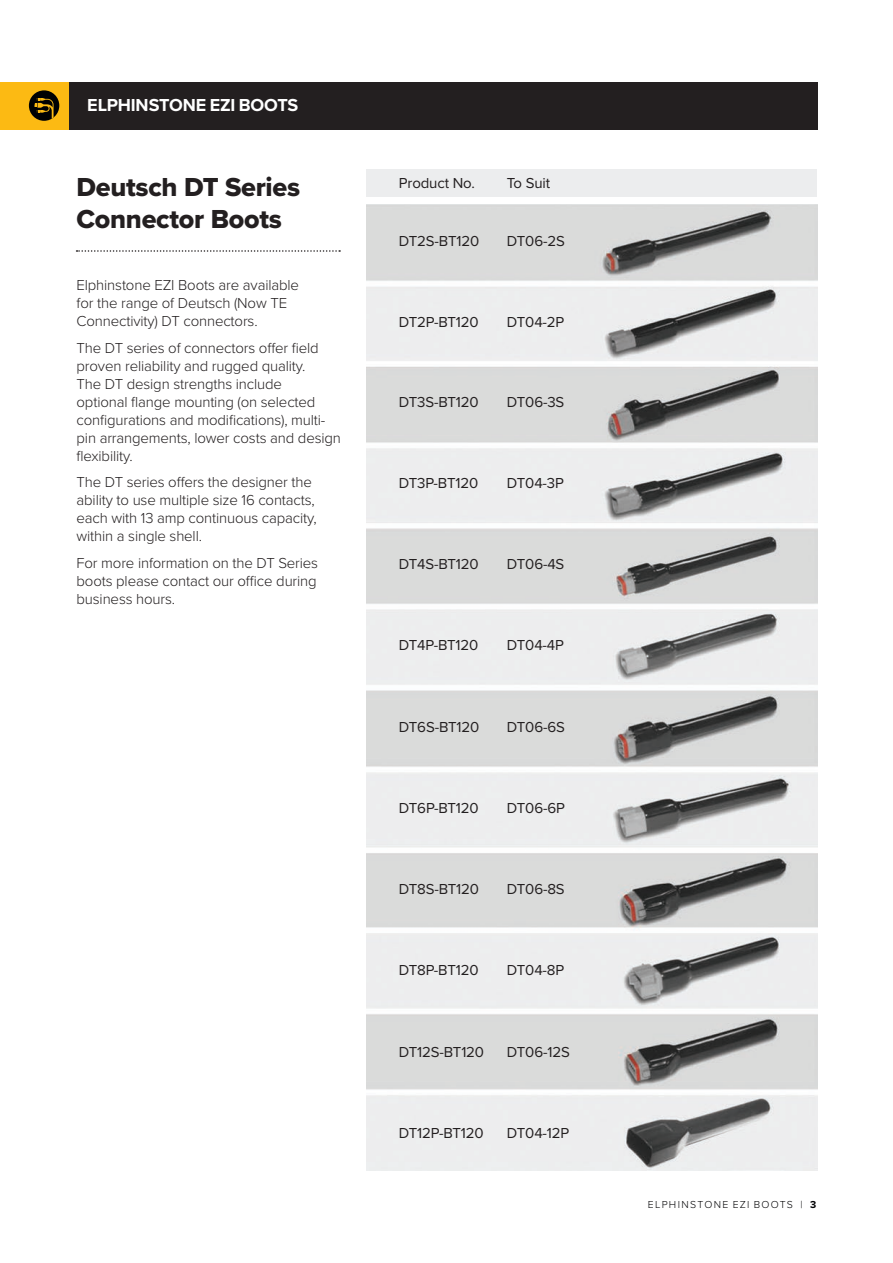
<style>
.page{position:relative;width:893px;height:1263px;background:#fff}
.page>*{position:absolute;margin:0;border:0;box-sizing:border-box;transform-origin:0 0}
.Subheads{font:27px/32.4px "Proxima Nova Extrabld";letter-spacing:-.01em;color:#231f20}
.Page_Section_Title{font:700 18px "Proxima Nova";letter-spacing:-.01em;color:#fff}
.t1{font:300 15px/18px "Proxima Nova";letter-spacing:-.01em;color:#231f20}
.t2{font:15px "Proxima Nova";letter-spacing:-.01em;color:#231f20}
.t3{font:300 10.5px "Proxima Nova";letter-spacing:.125em;color:#000103}
.s1{font-weight:700}
</style>
<div class="page">
<img style="left:367px;top:205px;width:450px;height:965px">
<div style="left:68px;top:82px;width:749px;height:48px;background:#231f20"></div>
<div style="left:0;top:82px;width:68px;height:48px;background:#fcba13"></div>
<svg style="left:77px;top:250px;width:263px;height:2px"></svg>
<div style="left:367px;top:169px;width:450px;height:28px;background:#ecedee"></div>
<div style="left:29px;top:90px;width:30px;height:31px;background:#000103;border-radius:50%"></div>
<svg style="left:34px;top:98px;width:20px;height:21px"></svg>
<p class="Page_Section_Title" style="left:87px;top:92px;width:213px">ELPHINSTONE EZI BOOTS</p>
<p class="Subheads" style="left:77px;top:170px;width:225px">Deutsch DT Series<br>Connector Boots</p>
<p class="t2" style="left:399px;top:172px;width:77px">Product No.</p>
<p class="t2" style="left:507px;top:172px;width:45px">To Suit</p>
<p class="t2" style="left:399px;top:229px;width:82px">DT2S-BT120</p>
<p class="t2" style="left:507px;top:229px;width:59px">DT06-2S</p>
<p class="t1" style="left:77px;top:276px;width:224px">Elphinstone EZI Boots are available for the range of Deutsch (Now TE<br>Connectivity) DT connectors.</p>
<p class="t1" style="left:77px;top:338px;width:266px">The DT series of connectors offer field proven reliability and rugged quality.<br>The DT design strengths include<br>optional flange mounting (on selected configurations and modifications), multi&shy;pin arrangements, lower costs and design flexibility.</p>
<p class="t1" style="left:77px;top:473px;width:242px">The DT series offers the designer the ability to use multiple size 16 contacts, each with 13 amp continuous capacity, within a single shell.</p>
<p class="t1" style="left:77px;top:553px;width:243px;text-align:justify">For more information on the DT Series boots please contact our office during business hours.</p>
<p class="t2" style="left:399px;top:311px;width:81px">DT2P-BT120</p>
<p class="t2" style="left:507px;top:311px;width:59px">DT04-2P</p>
<p class="t2" style="left:399px;top:391px;width:81px">DT3S-BT120</p>
<p class="t2" style="left:507px;top:391px;width:59px">DT06-3S</p>
<p class="t2" style="left:399px;top:472px;width:81px">DT3P-BT120</p>
<p class="t2" style="left:507px;top:472px;width:58px">DT04-3P</p>
<p class="t2" style="left:399px;top:553px;width:81px">DT4S-BT120</p>
<p class="t2" style="left:507px;top:553px;width:59px">DT06-4S</p>
<p class="t2" style="left:399px;top:634px;width:81px">DT4P-BT120</p>
<p class="t2" style="left:507px;top:634px;width:58px">DT04-4P</p>
<p class="t2" style="left:399px;top:715px;width:82px">DT6S-BT120</p>
<p class="t2" style="left:507px;top:715px;width:59px">DT06-6S</p>
<p class="t2" style="left:399px;top:797px;width:81px">DT6P-BT120</p>
<p class="t2" style="left:507px;top:797px;width:59px">DT06-6P</p>
<p class="t2" style="left:399px;top:878px;width:82px">DT8S-BT120</p>
<p class="t2" style="left:507px;top:878px;width:59px">DT06-8S</p>
<p class="t2" style="left:399px;top:959px;width:81px">DT8P-BT120</p>
<p class="t2" style="left:507px;top:959px;width:59px">DT04-8P</p>
<p class="t2" style="left:399px;top:1040px;width:87px">DT12S-BT120</p>
<p class="t2" style="left:507px;top:1040px;width:64px">DT06-12S</p>
<p class="t2" style="left:399px;top:1121px;width:86px">DT12P-BT120</p>
<p class="t2" style="left:507px;top:1121px;width:64px">DT04-12P</p>
<p class="t3" style="left:648px;top:1196px;width:170px">ELPHINSTONE EZI BOOTS | <span class="s1">3</span></p>
</div>
